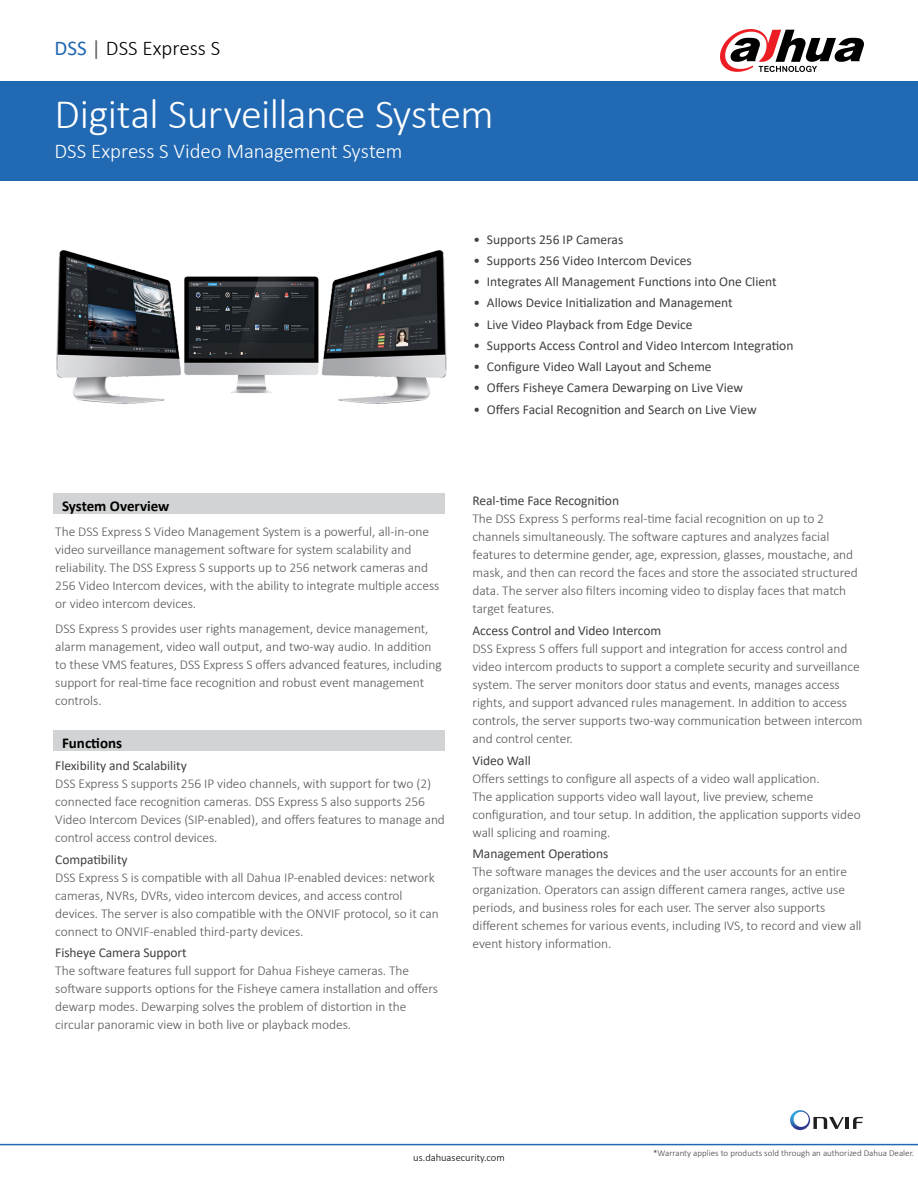
<style>
.page{position:relative;width:918px;height:1188px;background:#fff}
.page>*{position:absolute;margin:0;border:0;box-sizing:border-box;transform-origin:0 0}
.t1{font:300 42px "Calibri";letter-spacing:-.015em;color:#fff}
.t2{font:300 21px "Calibri";letter-spacing:-.01em;color:#fff}
.t3{font:300 21px "Calibri";color:#000}
.t4{font:700 15px "Calibri";color:#000}
.t5{font:300 13.5px/18px "Calibri";letter-spacing:-.005em;color:#565659}
.t6{font:13.5px "Calibri";color:#414042}
.t7{font:300 10.5px "Calibri";color:#000}
.t8{font:300 9px "Calibri";color:#414042}
.s1{font-weight:400;color:#2169b3}
.s2{font-weight:400;color:#636466}
</style>
<div class="page">
<div style="left:0;top:81px;width:918px;height:100px;background:#2169b3"></div>
<div style="left:53px;top:493px;width:392px;height:20px;background:#d1d3d4"></div>
<hr style="left:0;top:1144px;width:918px;height:1px;background:#2169b3">
<hr style="left:845px;top:1117px;width:4px;height:12px;background:#221f20">
<svg style="left:853px;top:1117px;width:10px;height:12px"></svg>
<svg style="left:790px;top:1110px;width:54px;height:20px"></svg>
<svg style="left:720px;top:29px;width:144px;height:43px"></svg>
<img style="left:56px;top:250px;width:391px;height:154px">
<div style="left:53px;top:730px;width:392px;height:20px;background:#d1d3d4"></div>
<h2 class="t3" style="left:55px;top:35px;width:167px"><span class="s1">DSS</span> <span class="s2">|</span> DSS Express S</h2>
<h1 class="t1" style="left:55px;top:88px;width:441px">Digital Surveillance System</h1>
<h2 class="t2" style="left:55px;top:138px;width:349px">DSS Express S Video Management System</h2>
<p class="t6" style="left:473px;top:230px;width:152px">• Supports 256 IP Cameras</p>
<p class="t6" style="left:473px;top:251px;width:220px">• Supports 256 Video Intercom Devices</p>
<p class="t6" style="left:473px;top:272px;width:305px">• Integrates All Management Functions into One Client</p>
<p class="t6" style="left:473px;top:294px;width:261px">• Allows Device Initialization and Management</p>
<p class="t6" style="left:473px;top:315px;width:221px">• Live Video Playback from Edge Device</p>
<p class="t6" style="left:473px;top:336px;width:322px">• Supports Access Control and Video Intercom Integration</p>
<p class="t6" style="left:473px;top:357px;width:240px">• Configure Video Wall Layout and Scheme</p>
<p class="t6" style="left:473px;top:379px;width:271px">• Offers Fisheye Camera Dewarping on Live View</p>
<p class="t6" style="left:473px;top:400px;width:285px">• Offers Facial Recognition and Search on Live View</p>
<p class="t4" style="left:62px;top:496px;width:109px">System Overview</p>
<p class="t5" style="left:55px;top:522px;width:386px">The DSS Express S Video Management System is a powerful, all-in-one video surveillance management software for system scalability and reliability. The DSS Express S supports up to 256 network cameras and 256 Video Intercom devices, with the ability to integrate multiple access or video intercom devices.</p>
<p class="t5" style="left:55px;top:619px;width:388px">DSS Express S provides user rights management, device management, alarm management, video wall output, and two-way audio. In addition to these VMS features, DSS Express S offers advanced features, including support for real-time face recognition and robust event management controls.</p>
<p class="t4" style="left:62px;top:733px;width:62px">Functions</p>
<p class="t6" style="left:55px;top:756px;width:133px">Flexibility and Scalability</p>
<p class="t5" style="left:55px;top:774px;width:391px">DSS Express S supports 256 IP video channels, with support for two (2) connected face recognition cameras. DSS Express S also supports 256<br>Video Intercom Devices (SIP-enabled), and offers features to manage and control access control devices.</p>
<p class="t6" style="left:55px;top:850px;width:74px">Compatibility</p>
<p class="t5" style="left:55px;top:868px;width:385px">DSS Express S is compatible with all Dahua IP-enabled devices: network cameras, NVRs, DVRs, video intercom devices, and access control devices. The server is also compatible with the ONVIF protocol, so it can connect to ONVIF-enabled third-party devices.</p>
<p class="t6" style="left:55px;top:944px;width:133px">Fisheye Camera Support</p>
<p class="t5" style="left:55px;top:962px;width:384px">The software features full support for Dahua Fisheye cameras. The software supports options for the Fisheye camera installation and offers dewarp modes. Dewarping solves the problem of distortion in the circular panoramic view in both live or playback modes.</p>
<p class="t6" style="left:472px;top:491px;width:148px">Real-time Face Recognition</p>
<p class="t5" style="left:472px;top:510px;width:387px">The DSS Express S performs real-time facial recognition on up to 2 channels simultaneously. The software captures and analyzes facial features to determine gender, age, expression, glasses, moustache, and mask, and then can record the faces and store the associated structured data. The server also filters incoming video to display faces that match target features.</p>
<p class="t6" style="left:472px;top:621px;width:190px">Access Control and Video Intercom</p>
<p class="t5" style="left:472px;top:639px;width:392px">DSS Express S offers full support and integration for access control and video intercom products to support a complete security and surveillance system. The server monitors door status and events, manages access rights, and support advanced rules management. In addition to access controls, the server supports two-way communication between intercom and control center.</p>
<p class="t6" style="left:472px;top:751px;width:60px">Video Wall</p>
<p class="t5" style="left:472px;top:769px;width:390px">Offers settings to configure all aspects of a video wall application.<br>The application supports video wall layout, live preview, scheme configuration, and tour setup. In addition, the application supports video wall splicing and roaming.</p>
<p class="t6" style="left:472px;top:845px;width:137px">Management Operations</p>
<p class="t5" style="left:472px;top:863px;width:391px">The software manages the devices and the user accounts for an entire organization. Operators can assign different camera ranges, active use periods, and business roles for each user. The server also supports different schemes for various events, including IVS, to record and view all event history information.</p>
<p class="t7" style="left:413px;top:1151px;width:93px">us.dahuasecurity.com</p>
<p class="t8" style="left:653px;top:1147px;width:262px">*Warranty applies to products sold through an authorized Dahua Dealer.</p>
</div>
